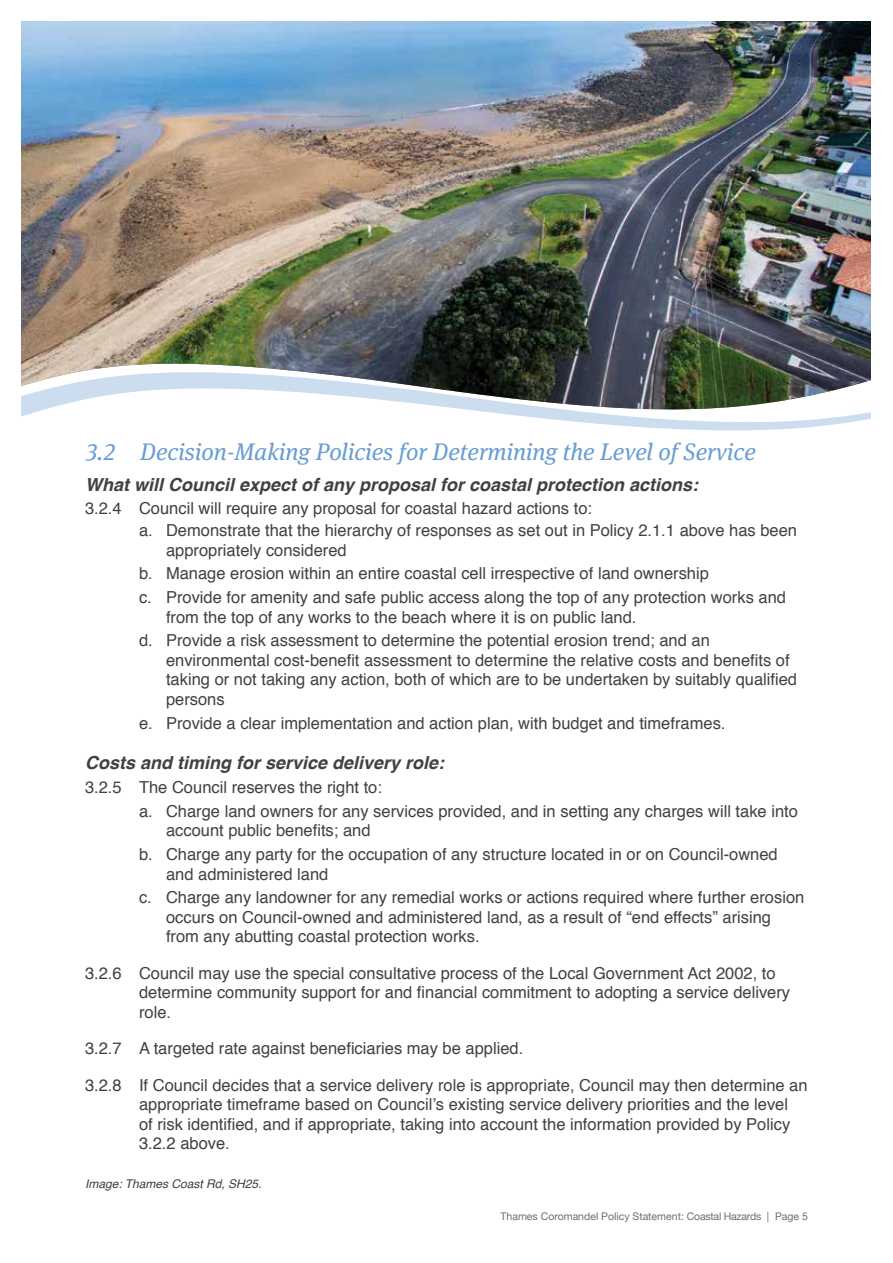
<style>
.page{position:relative;width:893px;height:1263px;background:#fff}
.page>*{position:absolute;margin:0;border:0;box-sizing:border-box;transform-origin:0 0}
.t1{font:italic 24px "Meta Serif OT";color:#6a9dd3}
.t2{font:italic 700 18px "Helvetica";color:#414042}
.t3{font:16.5px/19.5px "Helvetica";color:#414042}
.t4{font:italic 12px "Helvetica";color:#414042}
.t5{font:10.5px "Helvetica Neue";color:#6d6e71}
</style>
<div class="page">
<img style="left:21px;top:21px;width:850px;height:350px">
<svg style="left:21px;top:371px;width:850px;height:60px"></svg>
<h1 class="t1" style="left:86px;top:437px;width:671px">3.2 Decision-Making Policies for Determining the Level of Service</h1>
<p class="t2" style="left:85px;top:469px;width:615px">What will Council expect of any proposal for coastal protection actions:</p>
<p class="t3" style="left:139px;top:498px;width:659px;line-height:21.6px;text-indent:-54px">3.2.4 Council will require any proposal for coastal hazard actions to:<br>a. Demonstrate that the hierarchy of responses as set out in Policy 2.1.1 above has been</p>
<p class="t3" style="left:139px;top:538px;width:648px;line-height:23.7px;text-indent:27px">appropriately considered<br>b. Manage erosion within an entire coastal cell irrespective of land ownership<br>c. Provide for amenity and safe public access along the top of any protection works and</p>
<p class="t3" style="left:139px;top:605px;width:572px;line-height:23.7px;text-indent:27px">from the top of any works to the beach where it is on public land.<br>d. Provide a risk assessment to determine the potential erosion trend; and an</p>
<p class="t3" style="left:166px;top:651px;width:633px">environmental cost-benefit assessment to determine the relative costs and benefits of taking or not taking any action, both of which are to be undertaken by suitably qualified persons</p>
<p class="t3" style="left:139px;top:713px;width:588px">e. Provide a clear implementation and action plan, with budget and timeframes.</p>
<p class="t2" style="left:85px;top:748px;width:361px">Costs and timing for service delivery role:</p>
<p class="t3" style="left:139px;top:776px;width:660px;line-height:23.7px;text-indent:-54px">3.2.5 The Council reserves the right to:<br>a. Charge land owners for any services provided, and in setting any charges will take into</p>
<p class="t3" style="left:139px;top:819px;width:640px;line-height:23.7px;text-indent:27px">account public benefits; and<br>b. Charge any party for the occupation of any structure located in or on Council-owned</p>
<p class="t3" style="left:139px;top:862px;width:667px;line-height:23.7px;text-indent:27px">and administered land<br>c. Charge any landowner for any remedial works or actions required where further erosion</p>
<p class="t3" style="left:166px;top:908px;width:607px">occurs on Council-owned and administered land, as a result of “end effects” arising from any abutting coastal protection works.</p>
<p class="t3" style="left:139px;top:964px;width:653px;text-indent:-54px">3.2.6 Council may use the special consultative process of the Local Government Act 2002, to determine community support for and financial commitment to adopting a service delivery role.</p>
<p class="t3" style="left:85px;top:1039px;width:440px">3.2.7 A targeted rate against beneficiaries may be applied.</p>
<p class="t3" style="left:139px;top:1076px;width:670px;text-indent:-54px">3.2.8 If Council decides that a service delivery role is appropriate, Council may then determine an appropriate timeframe based on Council’s existing service delivery priorities and the level<br>of risk identified, and if appropriate, taking into account the information provided by Policy 3.2.2 above.</p>
<p class="t4" style="left:85px;top:1175px;width:178px">Image: Thames Coast Rd, SH25.</p>
<p class="t5" style="left:500px;top:1209px;width:309px">Thames Coromandel Policy Statement: Coastal Hazards | Page 5</p>
</div>
